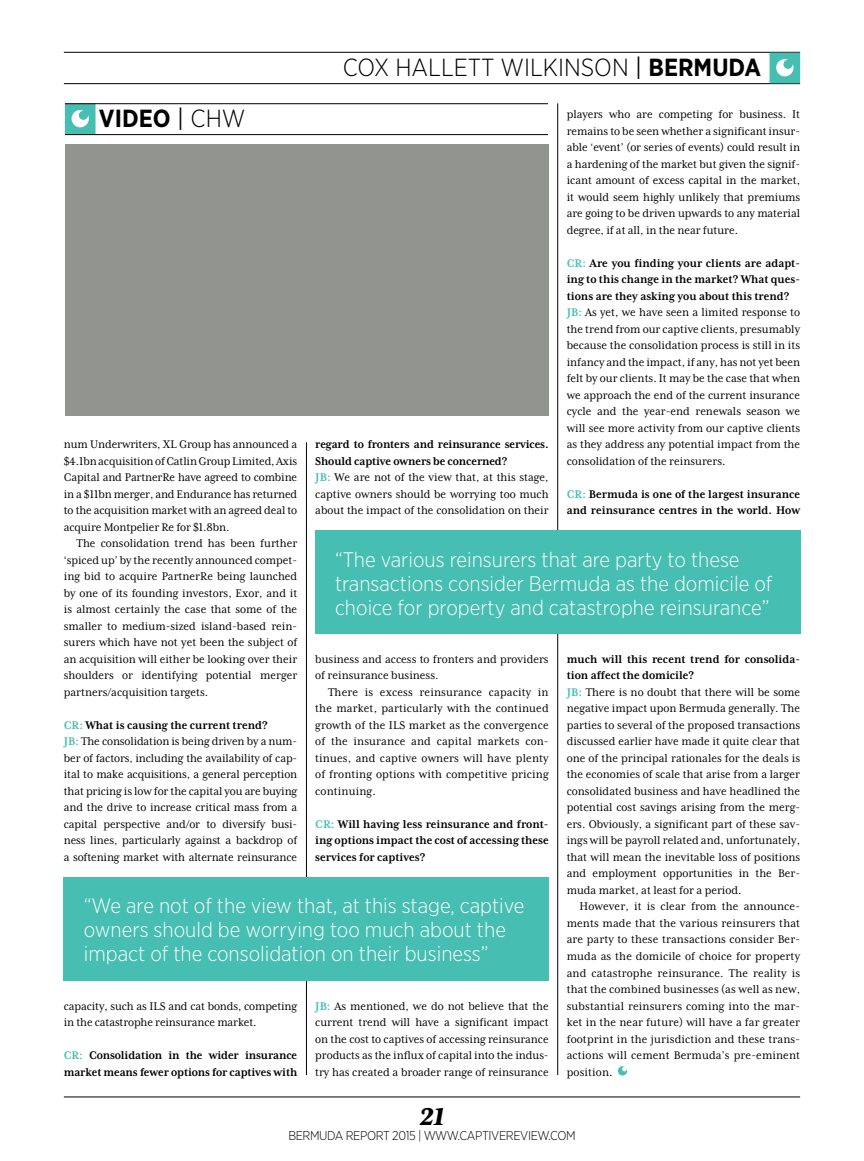
<style>
.page{position:relative;width:864px;height:1161px;background:#fff}
.page>*{position:absolute;margin:0;border:0;box-sizing:border-box;transform-origin:0 0}
.Body{font:italic 800 27.75px "Mrs Eaves XL Serif OT";color:#000}
.t1{font:300 24.75px "Gotham Narrow";color:#000}
.Body-2{font:700 24.75px "Gotham Narrow";color:#000}
.F-PersonQuote{font:300 21px/24px "Gotham Narrow";color:#fff}
.Body-3{font:12.75px/16.5px "Mrs Eaves XL Serif Nar OT";color:#000;text-align:justify}
.Body-4{font:700 12.75px/16.5px "Mrs Eaves XL Serif Nar OT";color:#000}
.Body-5{font:300 12.75px "Gotham Narrow";letter-spacing:-.03em;color:#000}
.s1{font-weight:400}
.s2{font-weight:700}
.s3{font-weight:300}
.s4{color:#46bfb2}
.s5{font-weight:700;color:#46bfb2}
</style>
<div class="page">
<hr style="left:64px;top:1096px;width:735px;height:1px;background:#000">
<hr style="left:64px;top:52px;width:735px;height:1px;background:#000">
<hr style="left:64px;top:83px;width:735px;height:1px;background:#000">
<svg style="left:769px;top:53px;width:30px;height:30px"></svg>
<hr style="left:306px;top:442px;width:1px;height:633px;background:#000">
<hr style="left:557px;top:103px;width:1px;height:972px;background:#000">
<svg style="left:617px;top:1066px;width:10px;height:10px"></svg>
<div style="left:64px;top:877px;width:485px;height:103px;background:#46bfb2"></div>
<div style="left:315px;top:531px;width:484px;height:103px;background:#46bfb2"></div>
<div style="left:65px;top:144px;width:483px;height:272px;background:#92948e"></div>
<svg style="left:65px;top:104px;width:30px;height:30px"></svg>
<hr style="left:65px;top:134px;width:482px;height:1px;background:#000">
<hr style="left:65px;top:103px;width:482px;height:1px;background:#000">
<h2 class="t1" style="left:343px;top:53px;width:419px">COX HALLETT WILKINSON <span class="s1">|</span> <span class="s2">BERMUDA</span></h2>
<p class="Body-2" style="left:99px;top:103px;width:148px">VIDEO <span class="s1">|</span> <span class="s3">CHW</span></p>
<p class="Body-3" style="left:566px;top:106px;width:235px">players who are competing for business. It remains to be seen whether a significant insur&shy;able ‘event’ (or series of events) could result in a hardening of the market but given the signif&shy;icant amount of excess capital in the market, it would seem highly unlikely that premiums are going to be driven upwards to any material degree, if at all, in the near future.</p>
<p class="Body-4" style="left:566px;top:255px;width:235px;text-align:justify"><span class="s4">CR:</span> Are you finding your clients are adapt&shy;ing to this change in the market? What ques&shy;tions are they asking you about this trend?</p>
<p class="Body-3" style="left:566px;top:304px;width:235px"><span class="s5">JB:</span> As yet, we have seen a limited response to the trend from our captive clients, presumably because the consolidation process is still in its infancy and the impact, if any, has not yet been felt by our clients. It may be the case that when we approach the end of the current insurance cycle and the year-end renewals season we will see more activity from our captive clients as they address any potential impact from the consolidation of the reinsurers.</p>
<p class="Body-4" style="left:566px;top:486px;width:235px"><span class="s4">CR:</span> Bermuda is one of the largest insurance and reinsurance centres in the world. How</p>
<p class="Body-4" style="left:315px;top:436px;width:235px">regard to fronters and reinsurance services.<br>Should captive owners be concerned?</p>
<p class="Body-3" style="left:315px;top:469px;width:235px"><span class="s5">JB:</span> We are not of the view that, at this stage, captive owners should be worrying too much about the impact of the consolidation on their</p>
<p class="Body-3" style="left:64px;top:436px;width:235px">num Underwriters, XL Group has announced a $4.1bn acquisition of Catlin Group Limited, Axis Capital and PartnerRe have agreed to combine in a $11bn merger, and Endurance has returned to the acquisition market with an agreed deal to acquire Montpelier Re for $1.8bn.</p>
<p class="Body-3" style="left:64px;top:535px;width:235px;text-indent:13px">The consolidation trend has been further ‘spiced up’ by the recently announced compet&shy;ing bid to acquire PartnerRe being launched by one of its founding investors, Exor, and it is almost certainly the case that some of the smaller to medium-sized island-based rein&shy;surers which have not yet been the subject of an acquisition will either be looking over their shoulders or identifying potential merger partners/acquisition targets.</p>
<p class="Body-4" style="left:64px;top:717px;width:205px"><span class="s4">CR:</span> What is causing the current trend?</p>
<p class="Body-3" style="left:64px;top:733px;width:235px"><span class="s5">JB:</span> The consolidation is being driven by a num&shy;ber of factors, including the availability of cap&shy;ital to make acquisitions, a general perception that pricing is low for the capital you are buying and the drive to increase critical mass from a capital perspective and/or to diversify busi&shy;ness lines, particularly against a backdrop of a softening market with alternate reinsurance</p>
<p class="F-PersonQuote" style="left:335px;top:547px;width:438px">“The various reinsurers that are party to these transactions consider Bermuda as the domicile of choice for property and catastrophe reinsurance”</p>
<p class="Body-4" style="left:566px;top:651px;width:235px">much will this recent trend for consolida&shy;tion affect the domicile?</p>
<p class="Body-3" style="left:566px;top:684px;width:235px"><span class="s5">JB:</span> There is no doubt that there will be some negative impact upon Bermuda generally. The parties to several of the proposed transactions discussed earlier have made it quite clear that one of the principal rationales for the deals is the economies of scale that arise from a larger consolidated business and have headlined the potential cost savings arising from the merg&shy;ers. Obviously, a significant part of these sav&shy;ings will be payroll related and, unfortunately, that will mean the inevitable loss of positions and employment opportunities in the Ber&shy;muda market, at least for a period.</p>
<p class="Body-3" style="left:566px;top:898px;width:235px;text-indent:13px">However, it is clear from the announce&shy;ments made that the various reinsurers that are party to these transactions consider Ber&shy;muda as the domicile of choice for property and catastrophe reinsurance. The reality is that the combined businesses (as well as new, substantial reinsurers coming into the mar&shy;ket in the near future) will have a far greater footprint in the jurisdiction and these trans&shy;actions will cement Bermuda’s pre-eminent position.</p>
<p class="Body-3" style="left:315px;top:651px;width:235px">business and access to fronters and providers of reinsurance business.</p>
<p class="Body-3" style="left:315px;top:684px;width:235px;text-indent:13px">There is excess reinsurance capacity in the market, particularly with the continued growth of the ILS market as the convergence of the insurance and capital markets con&shy;tinues, and captive owners will have plenty of fronting options with competitive pricing continuing.</p>
<p class="Body-4" style="left:315px;top:816px;width:235px;text-align:justify"><span class="s4">CR:</span> Will having less reinsurance and front&shy;ing options impact the cost of accessing these services for captives?</p>
<p class="F-PersonQuote" style="left:84px;top:893px;width:442px">“We are not of the view that, at this stage, captive owners should be worrying too much about the impact of the consolidation on their business”</p>
<p class="Body-3" style="left:64px;top:997px;width:235px">capacity, such as ILS and cat bonds, competing in the catastrophe reinsurance market.</p>
<p class="Body-4" style="left:64px;top:1047px;width:235px"><span class="s4">CR:</span> Consolidation in the wider insurance market means fewer options for captives with</p>
<p class="Body-3" style="left:315px;top:997px;width:235px"><span class="s5">JB:</span> As mentioned, we do not believe that the current trend will have a significant impact on the cost to captives of accessing reinsurance products as the influx of capital into the indus&shy;try has created a broader range of reinsurance</p>
<p class="Body" style="left:419px;top:1103px;width:27px">21</p>
<p class="Body-5" style="left:288px;top:1127px;width:289px">BERMUDA REPORT 2015 | WWW.CAPTIVEREVIEW.COM</p>
</div>
